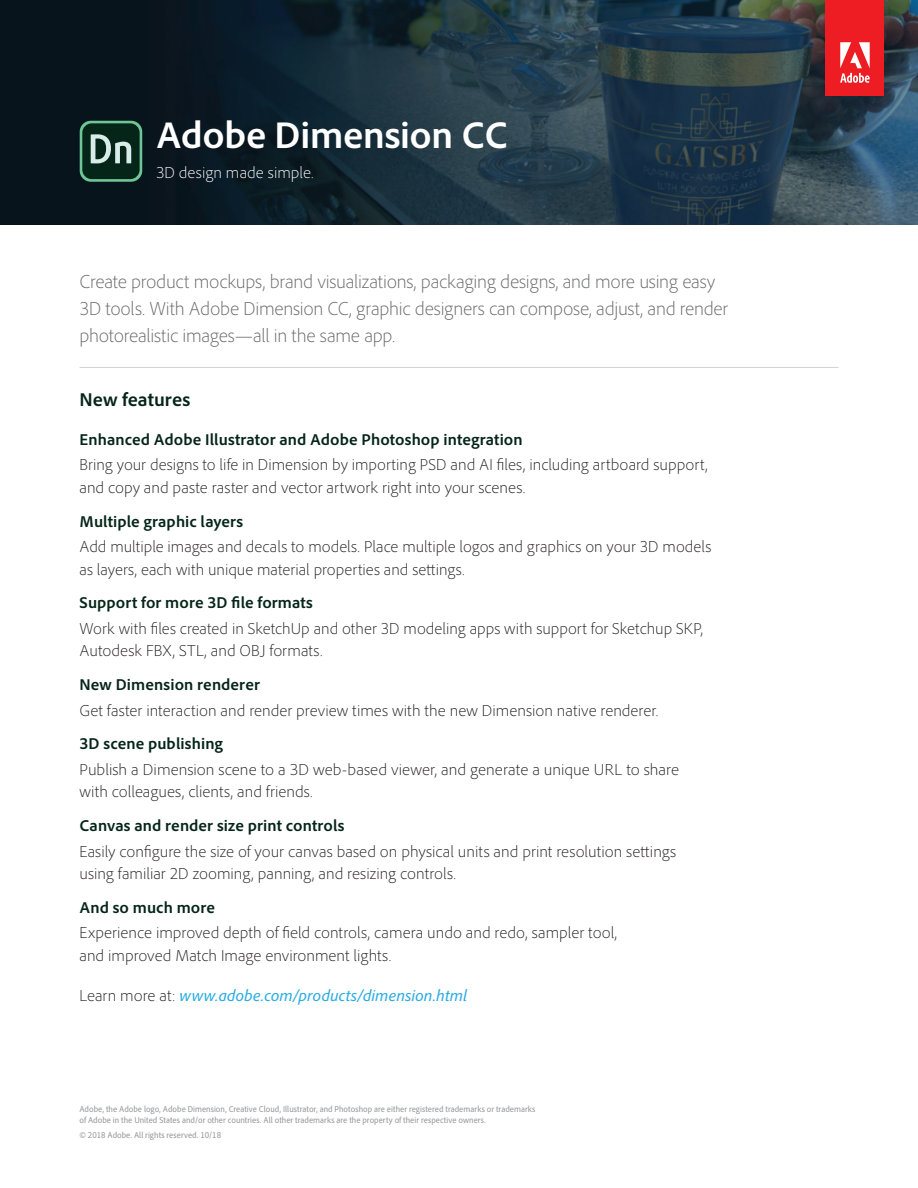
<style>
.page{position:relative;width:918px;height:1188px;background:#fff}
.page>*{position:absolute;margin:0;border:0;box-sizing:border-box;transform-origin:0 0}
.t1{font:700 39px "Adobe Clean";letter-spacing:-.01em;color:#fff}
.t2{font:300 19.5px/27px "Adobe Clean";letter-spacing:-.015em;color:#656666}
.t3{font:700 19.5px "Adobe Clean";color:#052519}
.t4{font:300 16.5px/22.5px "Adobe Clean";color:#231f20}
.t5{font:700 16.5px "Adobe Clean";letter-spacing:.005em;color:#052519}
.t6{font:italic 16.5px "Adobe Clean";letter-spacing:.005em;color:#2aabe1}
.t7{font:300 16.5px "Adobe Clean";color:#fff}
.t8{font:semi-condensed 9px/10.8px "Adobe Clean";color:#939598}
.s1{font-weight:300;font-style:normal;color:#231f20}
</style>
<div class="page">
<svg style="left:0;top:0;width:918px;height:225px;background:#1b2f3b"></svg>
<svg style="left:80px;top:121px;width:62px;height:61px"></svg>
<div style="left:82px;top:123px;width:58px;height:56px;background:#052519;border-radius:9px"></div>
<svg style="left:91px;top:134px;width:40px;height:29px"></svg>
<div style="left:826px;top:0;width:58px;height:96px;background:#ee1d23"></div>
<svg style="left:840px;top:42px;width:30px;height:41px"></svg>
<hr style="left:80px;top:367px;width:759px;height:1px;background:#d1d2d4">
<h1 class="t1" style="left:156px;top:111px;width:353px">Adobe Dimension CC</h1>
<p class="t7" style="left:156px;top:163px;width:159px">3D design made simple.</p>
<p class="t2" style="left:80px;top:268px;width:650px">Create product mockups, brand visualizations, packaging designs, and more using easy<br>3D tools. With Adobe Dimension CC, graphic designers can compose, adjust, and render photorealistic images—all in the same app.</p>
<p class="t3" style="left:80px;top:388px;width:112px">New features</p>
<p class="t5" style="left:79px;top:429px;width:445px">Enhanced Adobe Illustrator and Adobe Photoshop integration</p>
<p class="t4" style="left:79px;top:454px;width:630px">Bring your designs to life in Dimension by importing PSD and AI files, including artboard support, and copy and paste raster and vector artwork right into your scenes.</p>
<p class="t5" style="left:79px;top:511px;width:165px">Multiple graphic layers</p>
<p class="t4" style="left:79px;top:535px;width:634px">Add multiple images and decals to models. Place multiple logos and graphics on your 3D models as layers, each with unique material properties and settings.</p>
<p class="t5" style="left:79px;top:593px;width:235px">Support for more 3D file formats</p>
<p class="t4" style="left:79px;top:617px;width:625px">Work with files created in SketchUp and other 3D modeling apps with support for Sketchup SKP,<br>Autodesk FBX, STL, and OBJ formats.</p>
<p class="t5" style="left:79px;top:675px;width:182px">New Dimension renderer</p>
<p class="t4" style="left:79px;top:699px;width:580px">Get faster interaction and render preview times with the new Dimension native renderer.</p>
<p class="t5" style="left:79px;top:734px;width:145px">3D scene publishing</p>
<p class="t4" style="left:79px;top:758px;width:601px">Publish a Dimension scene to a 3D web-based viewer, and generate a unique URL to share with colleagues, clients, and friends.</p>
<p class="t5" style="left:79px;top:816px;width:267px">Canvas and render size print controls</p>
<p class="t4" style="left:79px;top:840px;width:598px">Easily configure the size of your canvas based on physical units and print resolution settings using familiar 2D zooming, panning, and resizing controls.</p>
<p class="t5" style="left:79px;top:897px;width:137px">And so much more</p>
<p class="t4" style="left:79px;top:922px;width:539px">Experience improved depth of field controls, camera undo and redo, sampler tool, and improved Match Image environment lights.</p>
<p class="t6" style="left:80px;top:985px;width:389px"><span class="s1">Learn more at:</span> www.adobe.com/products/dimension.html</p>
<p class="t8" style="left:79px;top:1103px;width:457px">Adobe, the Adobe logo, Adobe Dimension, Creative Cloud, Illustrator, and Photoshop are either registered trademarks or trademarks of Adobe in the United States and/or other countries. All other trademarks are the property of their respective owners.</p>
<p class="t8" style="left:79px;top:1129px;width:143px">© 2018 Adobe. All rights reserved. 10/18</p>
</div>
